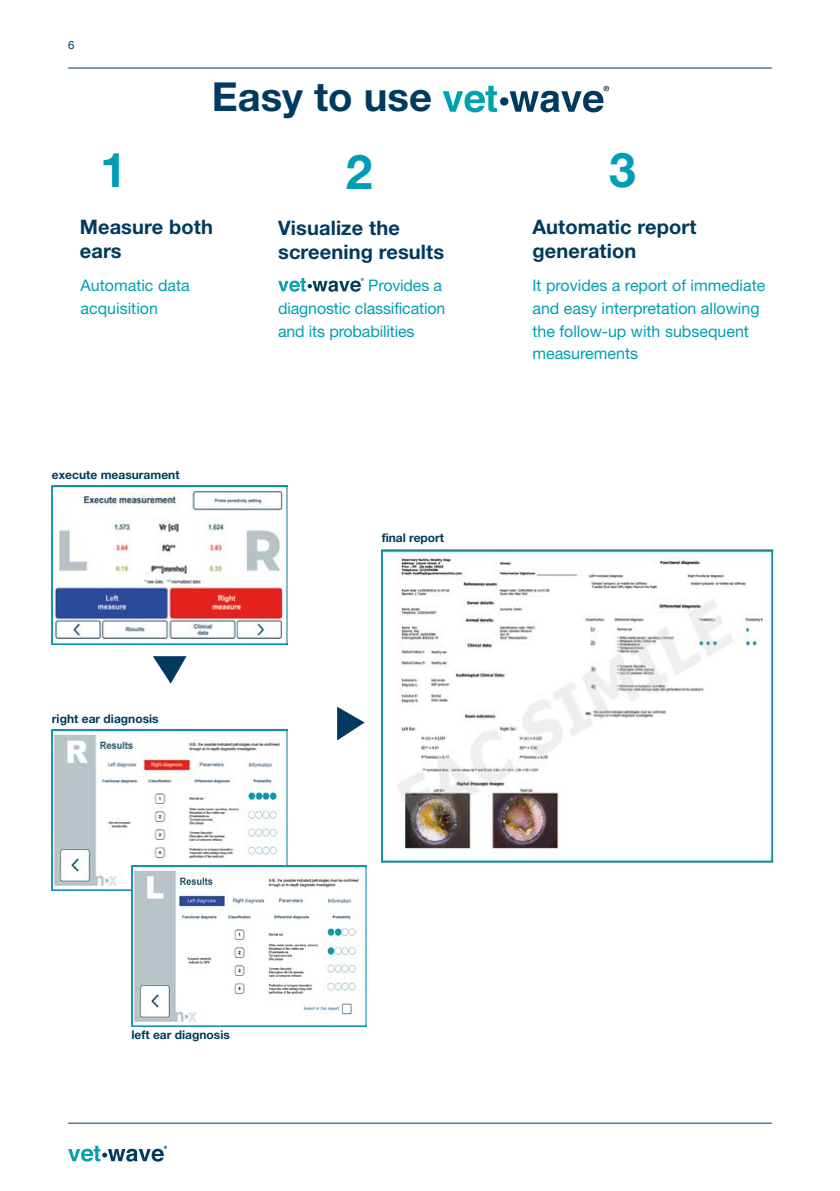
<style>
.page{position:relative;width:840px;height:1191px;background:#fff}
.page>*{position:absolute;margin:0;border:0;box-sizing:border-box;transform-origin:0 0}
.t1{font:700 48px "Helvetica Neue LT Std";color:#009eb5}
.t2{font:700 40px "Helvetica Neue LT Std";color:#003a5e}
.t3{font:700 20px/24px "Helvetica Neue LT Std";letter-spacing:.005em;color:#003a5e}
.t4{font:16px/22.8px "Helvetica Neue LT Std";color:#009eb5}
.t5{font:700 12px "Helvetica Neue LT Std";color:#003a5e}
.t6{font:11.4px "Helvetica Neue LT Std";color:#003a5e}
</style>
<div class="page">
<hr style="left:68px;top:68px;width:703px;height:1px;background:#003a5e">
<hr style="left:68px;top:1122px;width:703px;height:1px;background:#003a5e">
<svg style="left:68px;top:1145px;width:99px;height:16px"></svg>
<svg style="left:442px;top:86px;width:166px;height:26px"></svg>
<svg style="left:278px;top:278px;width:85px;height:14px"></svg>
<img style="left:52px;top:485px;width:235px;height:159px">
<img style="left:52px;top:729px;width:235px;height:161px">
<img style="left:131px;top:865px;width:235px;height:161px">
<img style="left:381px;top:549px;width:394px;height:315px">
<svg style="left:153px;top:656px;width:33px;height:27px"></svg>
<svg style="left:337px;top:706px;width:27px;height:34px"></svg>
<p class="t6" style="left:68px;top:38px;width:8px">6</p>
<h2 class="t2" style="left:212px;top:72px;width:222px">Easy to use</h2>
<h1 class="t1" style="left:100px;top:140px;width:28px">1</h1>
<h1 class="t1" style="left:345px;top:142px;width:28px">2</h1>
<h1 class="t1" style="left:609px;top:140px;width:28px">3</h1>
<p class="t3" style="left:80px;top:214px;width:135px">Measure both ears</p>
<p class="t4" style="left:81px;top:274px;width:111px">Automatic data acquisition</p>
<p class="t5" style="left:52px;top:467px;width:129px">execute measurament</p>
<p class="t3" style="left:278px;top:215px;width:167px">Visualize the screening results</p>
<p class="t4" style="left:278px;top:274px;width:169px;text-indent:90px">Provides a diagnostic classification and its probabilities</p>
<p class="t5" style="left:381px;top:530px;width:64px">final report</p>
<p class="t5" style="left:52px;top:711px;width:108px">right ear diagnosis</p>
<p class="t3" style="left:532px;top:214px;width:165px">Automatic report generation</p>
<p class="t4" style="left:532px;top:274px;width:234px">It provides a report of immediate and easy interpretation allowing the follow-up with subsequent measurements</p>
<p class="t5" style="left:131px;top:1027px;width:100px">left ear diagnosis</p>
</div>
